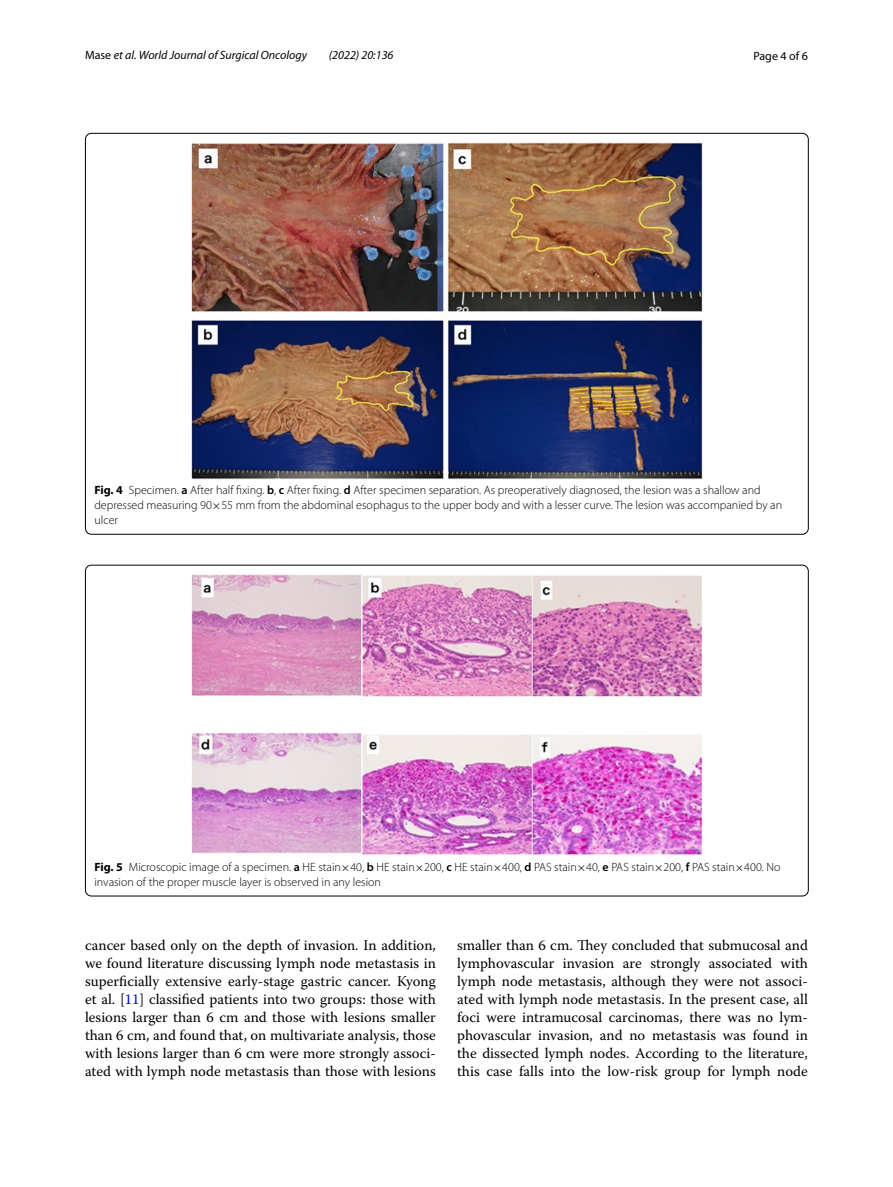
<style>
.page{position:relative;width:893px;height:1187px;background:#fff}
.page>*{position:absolute;margin:0;border:0;box-sizing:border-box;transform-origin:0 0}
.t1{font:14.7px/18px "Warnock Pro";color:#000;text-align:justify}
.t2{font:300 12px/15px "Myriad Pro";color:#000}
.t3{font:italic 12px "Myriad Pro";color:#000}
.t4{font:12px "Myriad Pro";color:#000}
.s1{font-style:normal}
.s2{font-weight:700}
.s3{font-weight:600}
.s4{font-family:"MTSY";font-weight:400}
.s5{color:#00f}
</style>
<div class="page">
<img style="left:192px;top:142px;width:510px;height:337px">
<img style="left:192px;top:574px;width:510px;height:281px">
<p class="t3" style="left:85px;top:48px;width:223px"><span class="s1">Mase</span> et al. World Journal of Surgical Oncology</p>
<p class="t3" style="left:329px;top:48px;width:66px">(2022) 20:136</p>
<p class="t4" style="left:753px;top:48px;width:56px">Page 4 of 6</p>
<p class="t2" style="left:94px;top:483px;width:689px"><span class="s2">Fig. 4</span> Specimen. <span class="s3">a</span> After half fixing. <span class="s3">b</span>, <span class="s3">c</span> After fixing. <span class="s3">d</span> After specimen separation. As preoperatively diagnosed, the lesion was a shallow and depressed measuring 90<span class="s4">×</span>55 mm from the abdominal esophagus to the upper body and with a lesser curve. The lesion was accompanied by an ulcer</p>
<p class="t2" style="left:94px;top:859px;width:688px"><span class="s2">Fig. 5</span> Microscopic image of a specimen. <span class="s3">a</span> HE stain<span class="s4">×</span>40, <span class="s3">b</span> HE stain<span class="s4">×</span>200, <span class="s3">c</span> HE stain<span class="s4">×</span>400, <span class="s3">d</span> PAS stain<span class="s4">×</span>40, <span class="s3">e</span> PAS stain<span class="s4">×</span>200, <span class="s3">f</span> PAS stain<span class="s4">×</span>400. No invasion of the proper muscle layer is observed in any lesion</p>
<p class="t1" style="left:85px;top:935px;width:352px">cancer based only on the depth of invasion. In addition, we found literature discussing lymph node metastasis in superficially extensive early-stage gastric cancer. Kyong et al. [<span class="s5">11</span>] classified patients into two groups: those with lesions larger than 6 cm and those with lesions smaller than 6 cm, and found that, on multivariate analysis, those with lesions larger than 6 cm were more strongly associ&shy;ated with lymph node metastasis than those with lesions</p>
<p class="t1" style="left:457px;top:935px;width:352px">smaller than 6 cm. They concluded that submucosal and lymphovascular invasion are strongly associated with lymph node metastasis, although they were not associ&shy;ated with lymph node metastasis. In the present case, all foci were intramucosal carcinomas, there was no lym&shy;phovascular invasion, and no metastasis was found in the dissected lymph nodes. According to the literature, this case falls into the low-risk group for lymph node</p>
</div>
